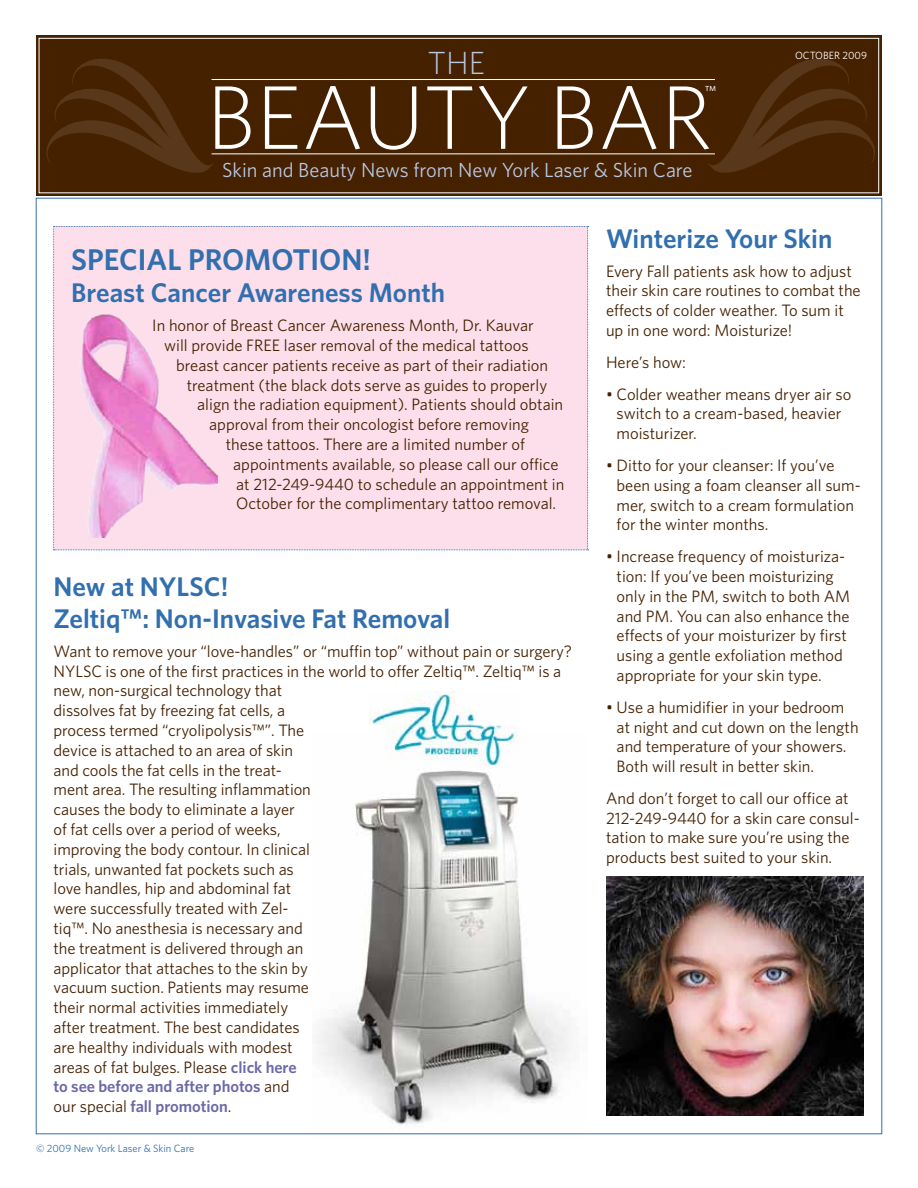
<style>
.page{position:relative;width:918px;height:1188px;background:#fff}
.page>*{position:absolute;margin:0;border:0;box-sizing:border-box;transform-origin:0 0}
.t1{font:300 90.45px "Whitney";color:#fff}
.t2{font:300 32.1px "Whitney";color:#b9c7e4}
.t3{font:600 30px "Whitney";color:#316fae}
.t4{font:600 27px/32.4px "Whitney";color:#316fae}
.t5{font:20.4px "Whitney";color:#b9c7e4}
.t6{font:16.5px/19.8px "Whitney";color:#452100}
.t7{font:14.55px "Whitney";color:#fff}
.t8{font:10.5px "Whitney";color:#316fae}
.t9{font:10.5px "Whitney";color:#fff}
.s1{font-weight:600;color:#6c69a7}
</style>
<div class="page">
<img style="left:312px;top:738px;width:276px;height:397px">
<div style="left:36px;top:36px;width:846px;height:160px;background:#452100"></div>
<div style="left:39px;top:38px;width:840px;height:155px;border:1px solid #fff"></div>
<svg style="left:36px;top:35px;width:178px;height:150px"></svg>
<svg style="left:707px;top:35px;width:175px;height:150px"></svg>
<hr style="left:212px;top:79px;width:503px;height:1px;background:#fff">
<hr style="left:212px;top:154px;width:503px;height:1px;background:#fff">
<img style="left:370px;top:692px;width:148px;height:75px">
<div style="left:53px;top:226px;width:536px;height:325px;background:#fcdfeb"></div>
<img style="left:75px;top:309px;width:143px;height:228px">
<img style="left:606px;top:876px;width:258px;height:240px">
<h2 class="t2" style="left:428px;top:42px;width:59px">THE</h2>
<p class="t7" style="left:705px;top:81px;width:13px">™</p>
<h1 class="t1" style="left:206px;top:57px;width:507px">BEAUTY BAR</h1>
<p class="t5" style="left:222px;top:157px;width:472px">Skin and Beauty News from New York Laser &amp; Skin Care</p>
<p class="t9" style="left:795px;top:49px;width:73px">october 2009</p>
<h3 class="t3" style="left:71px;top:240px;width:301px">Special Promotion !</h3>
<h3 class="t4" style="left:71px;top:276px;width:376px">Breast Cancer Awareness Month</h3>
<p class="t6" style="left:164px;top:315px;width:371px;text-indent:-12px">In honor of Breast Cancer Awareness Month, Dr. Kauvar will provide FREE</p>
<p class="t6" style="left:284px;top:335px;width:246px">laser removal of the medical tattoos</p>
<p class="t6" style="left:176px;top:355px;width:373px">breast cancer patients receive as part of their radiation</p>
<p class="t6" style="left:187px;top:375px;width:362px">treatment (the black dots serve as guides to properly</p>
<p class="t6" style="left:197px;top:394px;width:368px">align the radiation equipment). Patients should obtain</p>
<p class="t6" style="left:209px;top:414px;width:321px">approval from their oncologist before removing</p>
<p class="t6" style="left:226px;top:434px;width:301px">these tattoos. There are a limited number of</p>
<p class="t6" style="left:233px;top:454px;width:327px">appointments available, so please call our office</p>
<p class="t6" style="left:236px;top:474px;width:330px">at 212-249-9440 to schedule an appointment in</p>
<p class="t6" style="left:236px;top:493px;width:322px">October for the complimentary tattoo removal.</p>
<h3 class="t4" style="left:54px;top:569px;width:398px">New at NYLSC!<br>Zeltiq™: Non-Invasive Fat Removal</h3>
<p class="t6" style="left:54px;top:641px;width:520px">Want to remove your “love-handles” or “muffin top” without pain or surgery?<br>NYLSC is one of the first practices in the world to offer Zeltiq™. Zeltiq™ is a new, non-surgical technology that<br>dissolves fat by freezing fat cells, a<br>process termed “cryolipolysis™”. The<br>device is attached to an area of skin<br>and cools the fat cells in the treat-<br>ment area. The resulting inflammation<br>causes the body to eliminate a layer<br>of fat cells over a period of weeks,<br>improving the body contour. In clinical<br>trials, unwanted fat pockets such as<br>love handles, hip and abdominal fat<br>were successfully treated with Zel-<br>tiq™. No anesthesia is necessary and<br>the treatment is delivered through an<br>applicator that attaches to the skin by<br>vacuum suction. Patients may resume<br>their normal activities immediately<br>after treatment. The best candidates<br>are healthy individuals with modest<br>areas of fat bulges. Please <span class="s1">click here<br>to see before and after photos</span> and<br>our special <span class="s1">fall promotion</span>.</p>
<p class="t8" style="left:36px;top:1141px;width:160px">© 2009 New York Laser &amp; Skin Care</p>
<h3 class="t4" style="left:606px;top:222px;width:228px">Winterize Your Skin</h3>
<p class="t6" style="left:606px;top:260px;width:256px">Every Fall patients ask how to adjust their skin care routines to combat the effects of colder weather. To sum it up in one word: Moisturize!</p>
<p class="t6" style="left:606px;top:352px;width:82px">Here’s how:</p>
<p class="t6" style="left:617px;top:383px;width:236px;text-indent:-11px">• Colder weather means dryer air so switch to a cream-based, heavier moisturizer.</p>
<p class="t6" style="left:617px;top:455px;width:246px;text-indent:-11px">• Ditto for your cleanser: If you’ve been using a foam cleanser all sum&shy;mer, switch to a cream formulation for the winter months.</p>
<p class="t6" style="left:617px;top:546px;width:235px;text-indent:-11px">• Increase frequency of moisturiza&shy;tion: If you’ve been moisturizing only in the PM, switch to both AM and PM. You can also enhance the effects of your moisturizer by first using a gentle exfoliation method appropriate for your skin type.</p>
<p class="t6" style="left:617px;top:697px;width:244px;text-indent:-11px">• Use a humidifier in your bedroom at night and cut down on the length and temperature of your showers.<br>Both will result in better skin.</p>
<p class="t6" style="left:606px;top:788px;width:255px">And don’t forget to call our office at 212-249-9440 for a skin care consul&shy;tation to make sure you’re using the products best suited to your skin.</p>
</div>
